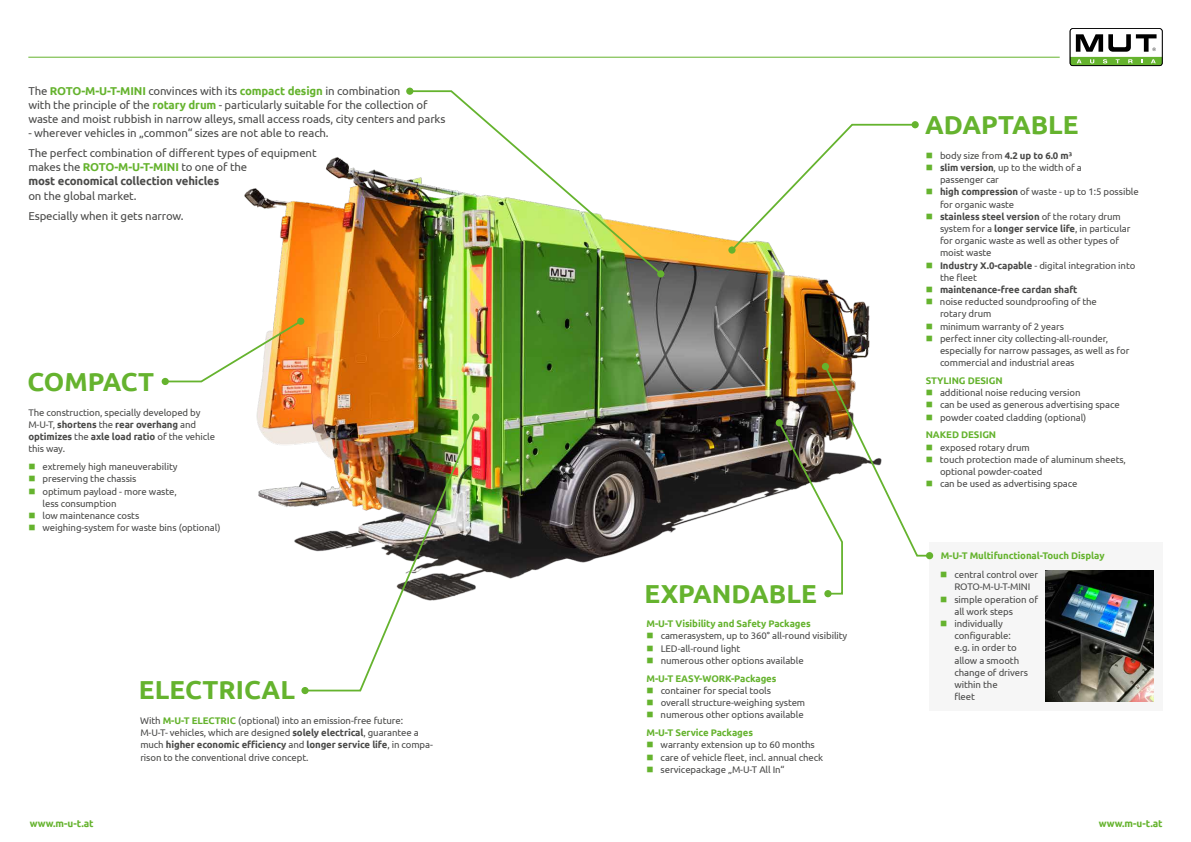
<style>
.page{position:relative;width:1191px;height:842px;background:#fff}
.page>*{position:absolute;margin:0;border:0;box-sizing:border-box;transform-origin:0 0}
.t1{font:700 26px "Ubuntu";color:#65b32e}
.t2{font:11.4px/14.2px "Ubuntu";letter-spacing:-.01em;color:#4a4a49}
.t3{font:700 11.4px/14.2px "Ubuntu";letter-spacing:-.01em;color:#4a4a49}
.t4{font:700 10px "Ubuntu";letter-spacing:.02em;color:#65b32e}
.t5{font:9.6px/12.2px "Ubuntu";letter-spacing:-.01em;color:#4a4a49}
.t6{font:700 9.6px "Ubuntu";letter-spacing:-.01em;color:#65b32e}
.t7{font:700 9.6px "Ubuntu";letter-spacing:-.01em;color:#4a4a49}
.s1{font-weight:700;color:#65b32e}
.s2{font-weight:400}
.s3{color:#65b32e}
.s4{font-weight:700}
</style>
<div class="page">
<img style="left:244px;top:157px;width:626px;height:441px">
<div style="left:928px;top:542px;width:234px;height:169px;background:#f6f6f6"></div>
<img style="left:1045px;top:571px;width:108px;height:130px">
<svg style="left:163px;top:319px;width:140px;height:64px"></svg>
<div style="left:297px;top:318px;width:7px;height:7px;background:#65b32e;border-radius:50%"></div>
<div style="left:162px;top:378px;width:7px;height:7px;background:#65b32e;border-radius:50%"></div>
<svg style="left:729px;top:123px;width:188px;height:130px"></svg>
<div style="left:728px;top:246px;width:7px;height:8px;background:#65b32e;border-radius:50%"></div>
<div style="left:911px;top:121px;width:7px;height:7px;background:#65b32e;border-radius:50%"></div>
<div style="left:824px;top:590px;width:7px;height:7px;background:#65b32e;border-radius:50%"></div>
<img style="left:408px;top:89px;width:255px;height:187px">
<div style="left:657px;top:270px;width:7px;height:7px;background:#65b32e;border-radius:50%"></div>
<div style="left:406px;top:88px;width:7px;height:7px;background:#65b32e;border-radius:50%"></div>
<img style="left:303px;top:415px;width:175px;height:277px">
<div style="left:472px;top:414px;width:7px;height:7px;background:#65b32e;border-radius:50%"></div>
<div style="left:301px;top:687px;width:8px;height:7px;background:#65b32e;border-radius:50%"></div>
<div style="left:822px;top:363px;width:7px;height:7px;background:#69ac2b;border-radius:50%"></div>
<div style="left:926px;top:552px;width:7px;height:7px;background:#65b32e;border-radius:50%"></div>
<hr style="left:28px;top:57px;width:1031px;height:1px;background:#65b32e">
<svg style="left:1069px;top:28px;width:93px;height:38px"></svg>
<svg style="left:777px;top:364px;width:155px;height:231px"></svg>
<p class="t2" style="left:28px;top:83px;width:419px">The <span class="s1">ROTO-M-U-T-MINI</span> convinces with its <span class="s1">compact design</span> in combination<br>with the principle of the <span class="s1">rotary drum</span> - particularly suitable for the collection of waste and moist rubbish in narrow alleys, small access roads, city centers and parks</p>
<p class="t2" style="left:28px;top:123px;width:302px;line-height:19.9px">- wherever vehicles in „common“ sizes are not able to reach.<br>The perfect combination of different types of equipment</p>
<p class="t3" style="left:28px;top:160px;width:220px"><span class="s2">makes the</span> <span class="s3">ROTO-M-U-T-MINI</span> <span class="s2">to one of the </span>most economical collection vehicles</p>
<p class="t2" style="left:28px;top:185px;width:157px;line-height:19.9px">on the global market.<br>Especially when it gets narrow.</p>
<h1 class="t1" style="left:28px;top:366px;width:128px">COMPACT</h1>
<p class="t5" style="left:28px;top:406px;width:188px">The construction, specially developed by M-U-T, <span class="s4">shortens</span> the <span class="s4">rear overhang</span> and <span class="s4">optimizes</span> the <span class="s4">axle load ratio</span> of the vehicle this way.</p>
<p class="t5" style="left:42px;top:460px;width:179px">extremely high maneuverability preserving the chassis<br>optimum payload - more waste,<br>less consumption<br>low maintenance costs<br>weighing-system for waste bins (optional)</p>
<h1 class="t1" style="left:139px;top:674px;width:158px">ELECTRICAL</h1>
<p class="t5" style="left:140px;top:714px;width:294px">With <span class="s1">M-U-T ELECTRIC</span> (optional) into an emission-free future:<br>M-U-T- vehicles, which are designed <span class="s4">solely electrical</span>, guarantee a much <span class="s4">higher economic efficiency</span> and <span class="s4">longer service life</span>, in compa&shy;rison to the conventional drive concept.</p>
<h1 class="t1" style="left:644px;top:577px;width:174px">EXPANDABLE</h1>
<p class="t6" style="left:646px;top:618px;width:166px">M-U-T Visibility and Safety Packages</p>
<p class="t5" style="left:660px;top:630px;width:188px">camerasystem, up to 360° all-round visibility<br>LED-all-round light<br>numerous other options available</p>
<p class="t6" style="left:646px;top:672px;width:131px">M-U-T EASY-WORK-Packages</p>
<p class="t5" style="left:660px;top:684px;width:146px">container for special tools<br>overall structure-weighing system numerous other options available</p>
<p class="t6" style="left:646px;top:727px;width:108px">M-U-T Service Packages</p>
<p class="t5" style="left:660px;top:738px;width:164px">warranty extension up to 60 months care of vehicle fleet, incl. annual check servicepackage „M-U-T All In“</p>
<h1 class="t1" style="left:925px;top:109px;width:155px">ADAPTABLE</h1>
<p class="t5" style="left:940px;top:149px;width:200px">body size from <span class="s4">4.2 up to 6.0 m³<br>slim version</span>, up to the width of a<br>passenger car<br><span class="s4">high compression</span> of waste - up to 1:5 possible for organic waste<br><span class="s4">stainless steel version</span> of the rotary drum system for a <span class="s4">longer service life</span>, in particular for organic waste as well as other types of moist waste<br><span class="s4">Industry X.0-capable</span> - digital integration into the fleet</p>
<p class="t7" style="left:940px;top:284px;width:139px">maintenance-free cardan shaft</p>
<p class="t5" style="left:940px;top:295px;width:191px">noise reducted soundproofing of the<br>rotary drum<br>minimum warranty of 2 years<br>perfect inner city collecting-all-rounder, especially for narrow passages, as well as for commercial and industrial areas</p>
<p class="t6" style="left:925px;top:375px;width:78px">STYLING DESIGN</p>
<p class="t5" style="left:940px;top:386px;width:181px">additional noise reducing version<br>can be used as generous advertising space powder coated cladding (optional)</p>
<p class="t6" style="left:925px;top:429px;width:72px">NAKED DESIGN</p>
<p class="t5" style="left:940px;top:441px;width:187px">exposed rotary drum<br>touch protection made of aluminum sheets, optional powder-coated<br>can be used as advertising space</p>
<p class="t6" style="left:940px;top:550px;width:165px">M-U-T Multifunctional-Touch Display</p>
<p class="t5" style="left:954px;top:568px;width:85px">central control over<br>ROTO-M-U-T-MINI simple operation of all work steps individually configurable:<br>e.g. in order to allow a smooth change of drivers within the<br>fleet</p>
<p class="t4" style="left:30px;top:817px;width:65px">www.m-u-t.at</p>
<p class="t4" style="left:1098px;top:817px;width:65px">www.m-u-t.at</p>
</div>
